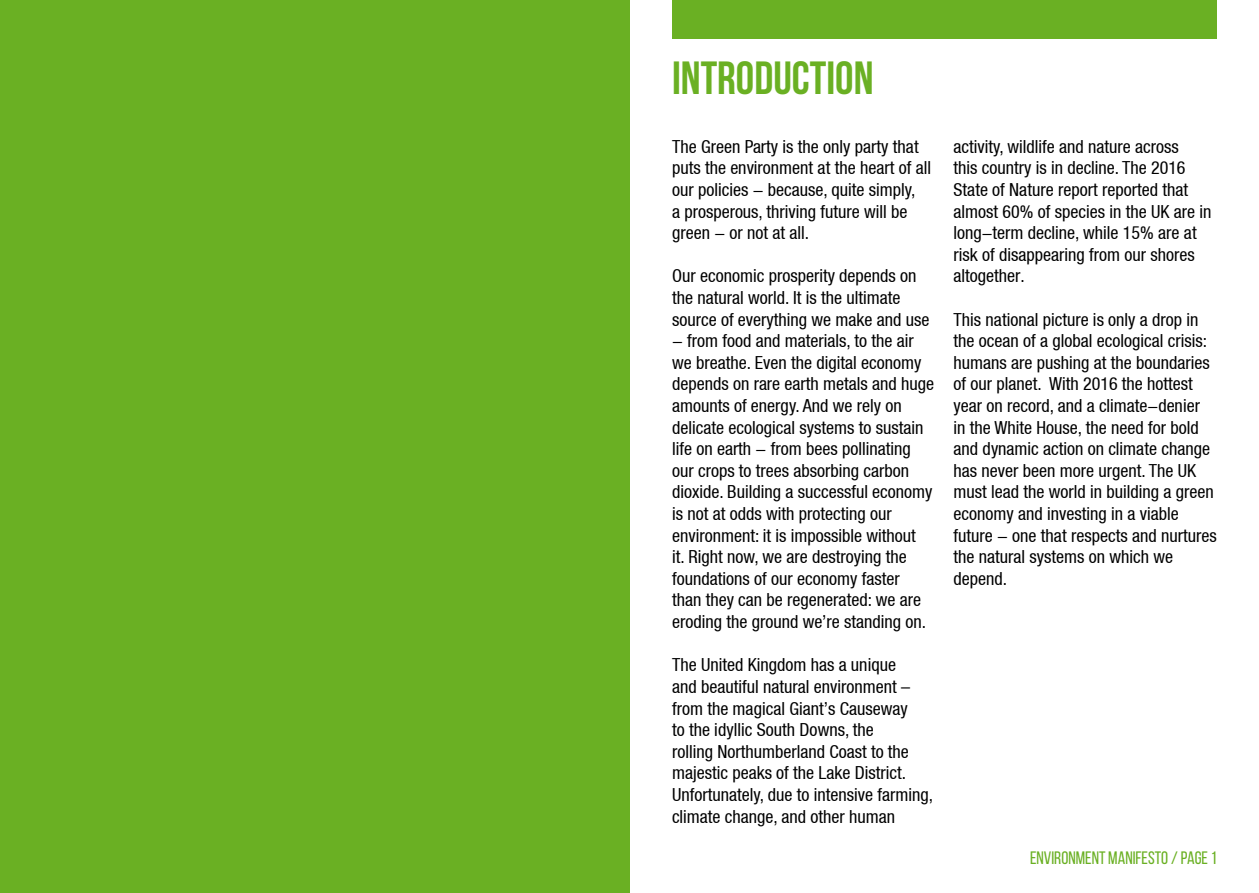
<style>
.page{position:relative;width:1259px;height:893px;background:#fff}
.page>*{position:absolute;margin:0;border:0;box-sizing:border-box;transform-origin:0 0}
.t1{font:700 46.5px "Bebas Neue";color:#6ab023}
.t2{font:condensed 18px/21.6px "Helvetica Neue LT";color:#000}
.t3{font:18px "Bebas Neue";color:#6ab023}
</style>
<div class="page">
<div style="left:0;top:0;width:629px;height:893px;background:#6ab023"></div>
<div style="left:672px;top:0;width:544px;height:38px;background:#6ab023"></div>
<h1 class="t1" style="left:672px;top:53px;width:203px">INTRODUCTION</h1>
<p class="t2" style="left:672px;top:136px;width:260px">The Green Party is the only party that puts the environment at the heart of all our policies - because, quite simply,<br>a prosperous, thriving future will be green - or not at all.</p>
<p class="t2" style="left:672px;top:265px;width:259px">Our economic prosperity depends on the natural world. It is the ultimate source of everything we make and use</p>
<p class="t2" style="left:672px;top:330px;width:264px">- from food and materials, to the air we breathe. Even the digital economy depends on rare earth metals and huge amounts of energy. And we rely on delicate ecological systems to sustain life on earth - from bees pollinating our crops to trees absorbing carbon dioxide. Building a successful economy is not at odds with protecting our environment: it is impossible without<br>it. Right now, we are destroying the foundations of our economy faster<br>than they can be regenerated: we are eroding the ground we’re standing on.</p>
<p class="t2" style="left:672px;top:654px;width:262px">The United Kingdom has a unique<br>and beautiful natural environment – from the magical Giant’s Causeway<br>to the idyllic South Downs, the<br>rolling Northumberland Coast to the majestic peaks of the Lake District.<br>Unfortunately, due to intensive farming, climate change, and other human</p>
<p class="t2" style="left:953px;top:136px;width:259px">activity, wildlife and nature across<br>this country is in decline. The 2016<br>State of Nature report reported that almost 60% of species in the UK are in long-term decline, while 15% are at risk of disappearing from our shores altogether.</p>
<p class="t2" style="left:953px;top:308px;width:265px">This national picture is only a drop in the ocean of a global ecological crisis: humans are pushing at the boundaries of our planet. With 2016 the hottest year on record, and a climate-denier<br>in the White House, the need for bold and dynamic action on climate change has never been more urgent. The UK must lead the world in building a green economy and investing in a viable future - one that respects and nurtures the natural systems on which we depend.</p>
<p class="t3" style="left:1030px;top:848px;width:188px">ENVIRONMENT MANIFESTO / PAGE 1</p>
</div>
